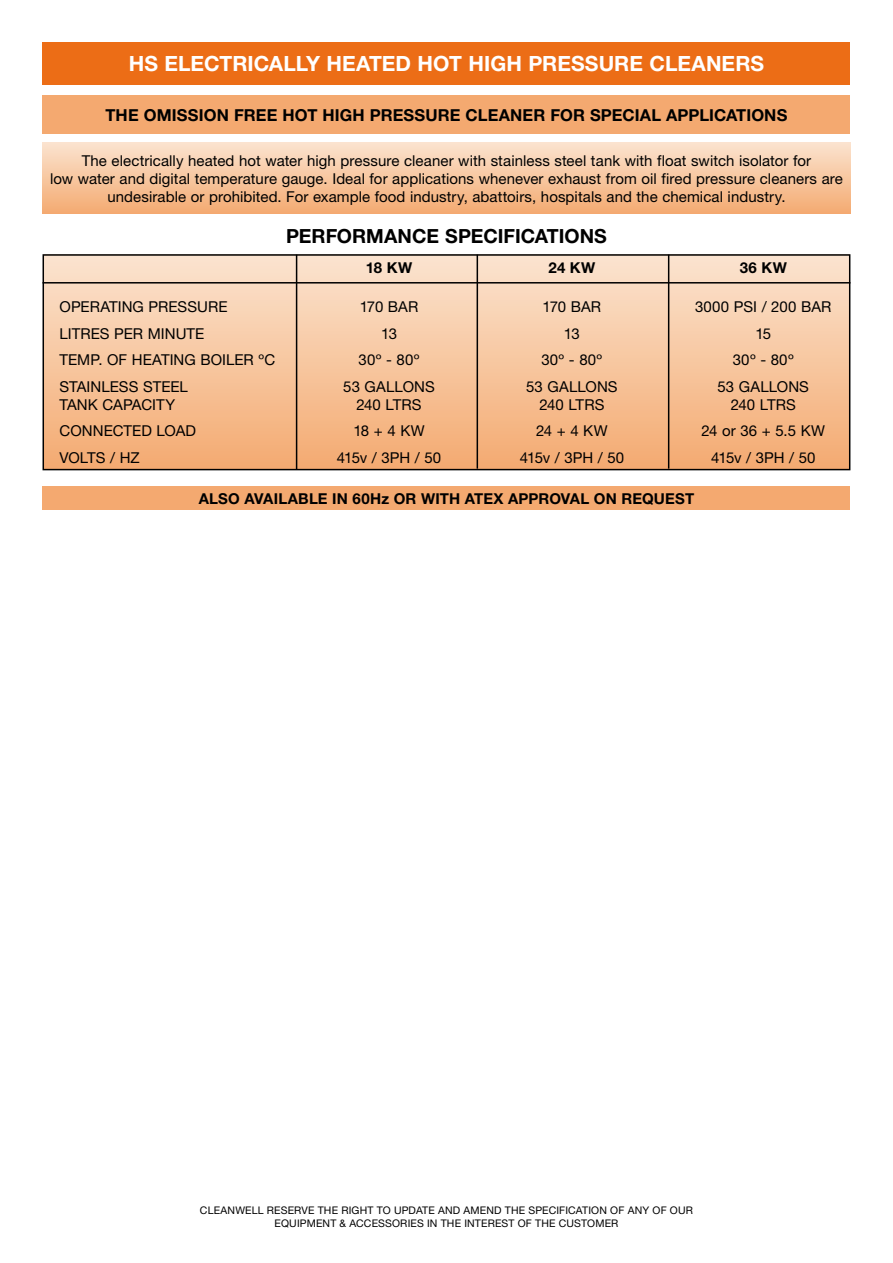
<style>
.page{position:relative;width:893px;height:1263px;background:#fff}
.page>*{position:absolute;margin:0;border:0;box-sizing:border-box;transform-origin:0 0}
.t1{font:700 21px "Helvetica Neue LT Std";color:#fff}
.t2{font:700 19.5px "Helvetica Neue LT Std";color:#000}
.t3{font:700 16.5px "Helvetica Neue LT Std";letter-spacing:.005em;color:#000}
.t4{font:15px/18px "Helvetica Neue LT Std";letter-spacing:.005em;color:#000;text-align:center}
.t5{font:700 15px "Helvetica Neue LT Std";letter-spacing:.01em;color:#000}
.t6{font:15px "Helvetica Neue LT Std";letter-spacing:-.015em;color:#000}
.t7{font:10.5px/12.6px "Helvetica Neue LT Std";letter-spacing:.015em;color:#000;text-align:center}
</style>
<div class="page">
<div style="left:43px;top:95px;width:807px;height:38px;background:#f4a970"></div>
<div style="left:43px;top:255px;width:807px;height:215px;background:linear-gradient(to bottom,#fae3d0,#f3a970)"></div>
<div style="left:43px;top:254px;width:807px;height:216px;border:2px solid #000"></div>
<div style="left:43px;top:142px;width:807px;height:71px;background:linear-gradient(to bottom,#fbe4d0,#f4ab72)"></div>
<div style="left:43px;top:486px;width:807px;height:24px;background:#f4a970"></div>
<hr style="left:296px;top:255px;width:1px;height:214px;background:#000">
<hr style="left:477px;top:255px;width:1px;height:214px;background:#000">
<hr style="left:668px;top:255px;width:1px;height:214px;background:#000">
<hr style="left:43px;top:282px;width:807px;height:2px;background:#000">
<div style="left:43px;top:43px;width:807px;height:42px;background:#ec6d16"></div>
<h1 class="t1" style="left:129px;top:51px;width:637px">HS ELECTRICALLY HEATED HOT HIGH PRESSURE CLEANERS</h1>
<p class="t3" style="left:106px;top:105px;width:683px">THE OMISSION FREE HOT HIGH PRESSURE CLEANER FOR SPECIAL APPLICATIONS</p>
<p class="t4" style="left:50px;top:151px;width:794px">The electrically heated hot water high pressure cleaner with stainless steel tank with float switch isolator for<br>low water and digital temperature gauge. Ideal for applications whenever exhaust from oil fired pressure cleaners are undesirable or prohibited. For example food industry, abattoirs, hospitals and the chemical industry.</p>
<h2 class="t2" style="left:286px;top:224px;width:322px">PERFORMANCE SPECIFICATIONS</h2>
<p class="t5" style="left:366px;top:259px;width:48px">18 KW</p>
<p class="t5" style="left:548px;top:259px;width:48px">24 KW</p>
<p class="t5" style="left:740px;top:259px;width:49px">36 KW</p>
<p class="t4" style="left:60px;top:298px;width:170px">OPERATING PRESSURE</p>
<p class="t4" style="left:360px;top:298px;width:60px">170 BAR</p>
<p class="t4" style="left:543px;top:298px;width:60px">170 BAR</p>
<p class="t4" style="left:695px;top:298px;width:138px">3000 PSI / 200 BAR</p>
<p class="t4" style="left:60px;top:324px;width:146px">LITRES PER MINUTE</p>
<p class="t4" style="left:381px;top:324px;width:17px">13</p>
<p class="t4" style="left:564px;top:324px;width:17px">13</p>
<p class="t4" style="left:755px;top:324px;width:17px">15</p>
<p class="t4" style="left:60px;top:351px;width:217px">TEMP. OF HEATING BOILER ºC</p>
<p class="t4" style="left:359px;top:351px;width:62px">30º - 80º</p>
<p class="t4" style="left:541px;top:351px;width:62px">30º - 80º</p>
<p class="t4" style="left:733px;top:351px;width:62px">30º - 80º</p>
<p class="t4" style="left:60px;top:377px;width:130px">STAINLESS STEEL</p>
<p class="t4" style="left:343px;top:377px;width:93px">53 GALLONS</p>
<p class="t4" style="left:526px;top:377px;width:93px">53 GALLONS</p>
<p class="t4" style="left:717px;top:377px;width:93px">53 GALLONS</p>
<p class="t4" style="left:59px;top:395px;width:117px">TANK CAPACITY</p>
<p class="t4" style="left:356px;top:395px;width:67px">240 LTRS</p>
<p class="t4" style="left:539px;top:395px;width:67px">240 LTRS</p>
<p class="t4" style="left:731px;top:395px;width:67px">240 LTRS</p>
<p class="t4" style="left:59px;top:422px;width:138px">CONNECTED LOAD</p>
<p class="t4" style="left:353px;top:422px;width:73px">18 + 4 KW</p>
<p class="t4" style="left:536px;top:422px;width:73px">24 + 4 KW</p>
<p class="t4" style="left:701px;top:422px;width:125px">24 or 36 + 5.5 KW</p>
<p class="t4" style="left:59px;top:448px;width:82px">VOLTS / HZ</p>
<p class="t6" style="left:337px;top:449px;width:106px">415v / 3PH / 50</p>
<p class="t6" style="left:520px;top:449px;width:106px">415v / 3PH / 50</p>
<p class="t6" style="left:711px;top:449px;width:106px">415v / 3PH / 50</p>
<p class="t5" style="left:199px;top:489px;width:497px">ALSO AVAILABLE IN 60Hz OR WITH ATEX APPROVAL ON REQUEST</p>
<p class="t7" style="left:200px;top:1204px;width:495px">CLEANWELL RESERVE THE RIGHT TO UPDATE AND AMEND THE SPECIFICATION OF ANY OF OUR<br>EQUIPMENT &amp; ACCESSORIES IN THE INTEREST OF THE CUSTOMER</p>
</div>
